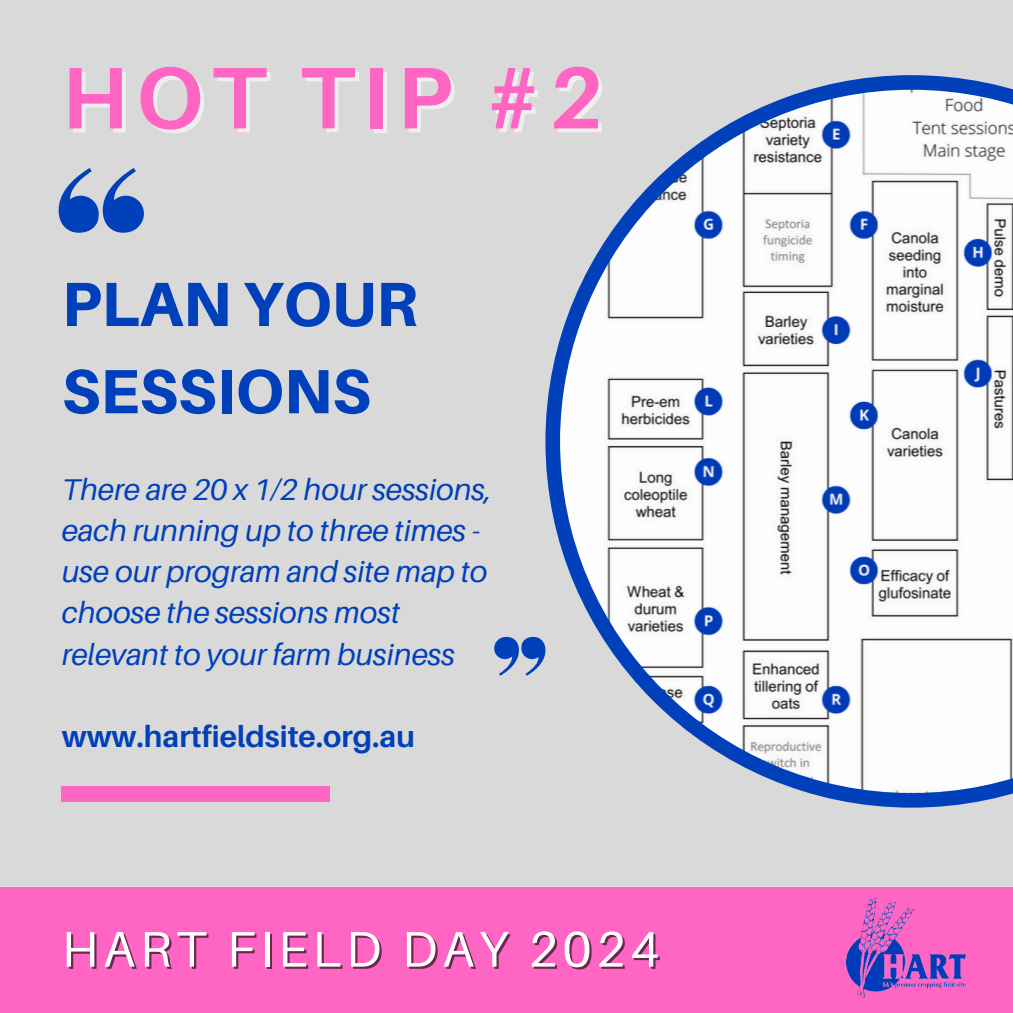
<style>
.page{position:relative;width:1013px;height:1013px;background:#fff}
.page>*{position:absolute;margin:0;border:0;box-sizing:border-box;transform-origin:0 0}
.t1{font:700 87.5px "Aileron";letter-spacing:.095em;color:#ff66c4}
.t2{font:800 62.5px/87.2px "Aileron";color:#0040bb}
.t3{font:50px "Aileron";letter-spacing:.095em;color:#fff}
.t4{font:italic 30px/41.2px "Aileron";color:#0040bb}
.t5{font:700 30px "Aileron";color:#0040bb}
</style>
<div class="page">
<div style="left:0;top:0;width:1012px;height:1012px;background:#d9d9d9"></div>
<div style="left:0;top:887px;width:1012px;height:125px;background:#ff66c4"></div>
<svg style="left:545px;top:75px;width:467px;height:732px"></svg>
<img style="left:560px;top:90px;width:452px;height:703px">
<div style="left:62px;top:786px;width:268px;height:15px;background:#ff66c4"></div>
<svg style="left:59px;top:168px;width:85px;height:65px"></svg>
<img style="left:846px;top:897px;width:119px;height:100px">
<svg style="left:494px;top:637px;width:51px;height:38px"></svg>
<p class="t1" style="left:62px;top:43px;width:543px">HOT TIP #2</p>
<p class="t2" style="left:62px;top:259px;width:357px">PLAN YOUR<br>SESSIONS</p>
<h2 class="t4" style="left:62px;top:468px;width:432px">There are 20 x 1/2 hour sessions, each running up to three times - use our program and site map to choose the sessions most relevant to your farm business</h2>
<p class="t5" style="left:62px;top:718px;width:355px">www.hartfieldsite.org.au</p>
<h4 class="t3" style="left:62px;top:918px;width:599px">HART FIELD DAY 2024</h4>
</div>
